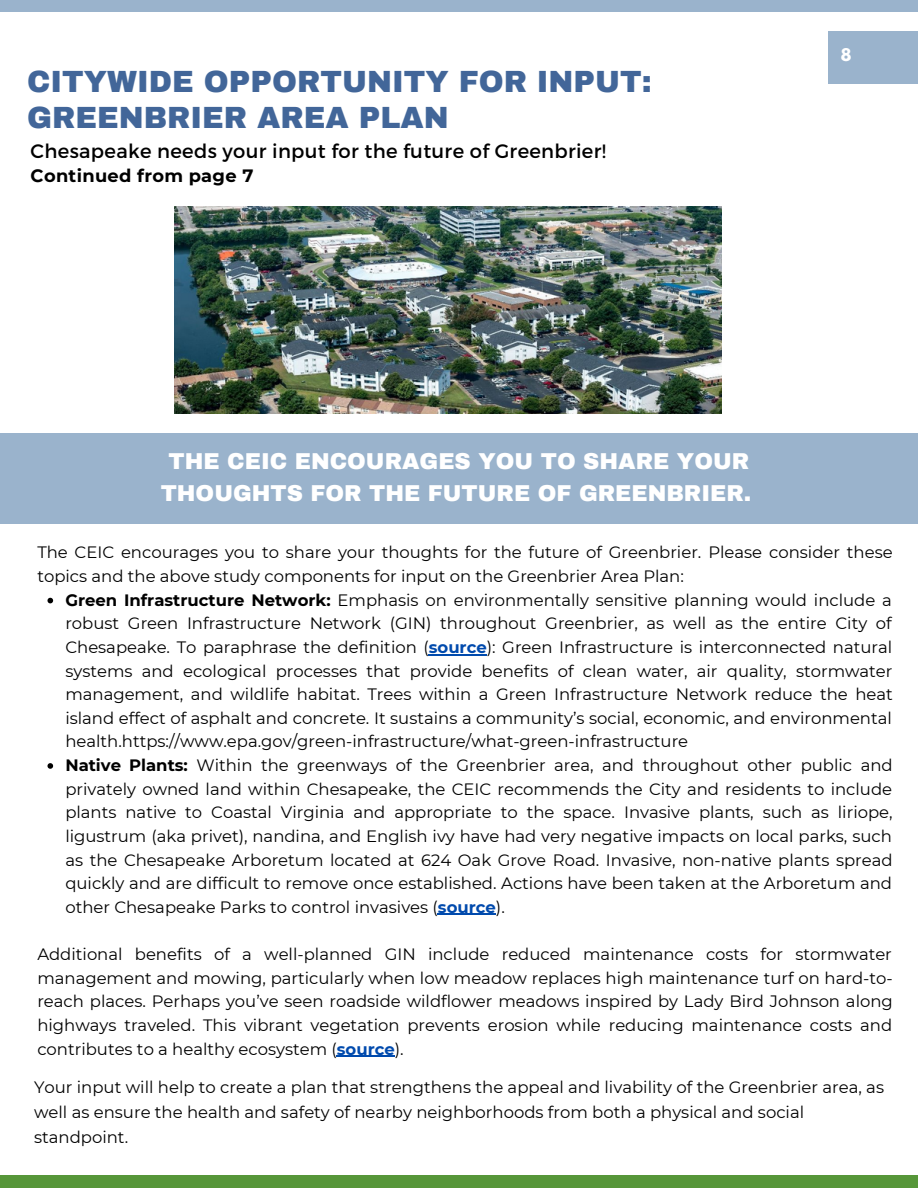
<style>
.page{position:relative;width:918px;height:1188px;background:#fff}
.page>*{position:absolute;margin:0;border:0;box-sizing:border-box;transform-origin:0 0}
.t1{font:900 30px/36px "Archivo";color:#426699}
.t2{font:900 22.5px/32.7px "Archivo";color:#fff;text-align:center}
.t3{font:19.5px "Montserrat";letter-spacing:.015em;color:#000}
.t4{font:700 17.85px "Montserrat";letter-spacing:.015em;color:#000}
.t5{font:16.5px/23.7px "Montserrat";color:#000;text-align:justify}
.t6{font:700 15.45px "League Spartan";color:#fff}
.s1{font-weight:700}
.s2{font-weight:700;color:#004aad}
</style>
<div class="page">
<div style="left:0;top:0;width:918px;height:12px;background:#9ab3cc"></div>
<div style="left:0;top:1175px;width:918px;height:13px;background:#569639"></div>
<div style="left:828px;top:32px;width:90px;height:52px;background:#9ab3cc"></div>
<img style="left:175px;top:206px;width:547px;height:208px">
<svg style="left:47px;top:598px;width:6px;height:5px"></svg>
<hr style="left:429px;top:654px;width:58px;height:1px;background:#004aad">
<svg style="left:47px;top:763px;width:6px;height:6px"></svg>
<hr style="left:438px;top:914px;width:58px;height:1px;background:#004aad">
<hr style="left:337px;top:1056px;width:58px;height:1px;background:#004aad">
<div style="left:0;top:433px;width:918px;height:91px;background:#9ab3cc"></div>
<p class="t1" style="left:27px;top:64px;width:626px">CITYWIDE OPPORTUNITY FOR INPUT:<br>GREENBRIER AREA PLAN</p>
<p class="t3" style="left:31px;top:139px;width:577px">Chesapeake needs your input for the future of Greenbrier!</p>
<p class="t4" style="left:31px;top:165px;width:224px">Continued from page 7</p>
<p class="t6" style="left:841px;top:47px;width:12px">8</p>
<p class="t2" style="left:161px;top:445px;width:592px">THE CEIC ENCOURAGES YOU TO SHARE YOUR<br>THOUGHTS FOR THE FUTURE OF GREENBRIER.</p>
<p class="t5" style="left:37px;top:541px;width:857px">The CEIC encourages you to share your thoughts for the future of Greenbrier. Please consider these topics and the above study components for input on the Greenbrier Area Plan:</p>
<p class="t5" style="left:65px;top:588px;width:829px"><span class="s1">Green Infrastructure Network:</span> Emphasis on environmentally sensitive planning would include a robust Green Infrastructure Network (GIN) throughout Greenbrier, as well as the entire City of Chesapeake. To paraphrase the definition (<span class="s2">source</span>): Green Infrastructure is interconnected natural systems and ecological processes that provide benefits of clean water, air quality, stormwater management, and wildlife habitat. Trees within a Green Infrastructure Network reduce the heat island effect of asphalt and concrete. It sustains a community’s social, economic, and environmental health.https://www.epa.gov/green-infrastructure/what-green-infrastructure</p>
<p class="t5" style="left:65px;top:753px;width:829px"><span class="s1">Native Plants:</span> Within the greenways of the Greenbrier area, and throughout other public and privately owned land within Chesapeake, the CEIC recommends the City and residents to include plants native to Coastal Virginia and appropriate to the space. Invasive plants, such as liriope, ligustrum (aka privet), nandina, and English ivy have had very negative impacts on local parks, such as the Chesapeake Arboretum located at 624 Oak Grove Road. Invasive, non-native plants spread quickly and are difficult to remove once established. Actions have been taken at the Arboretum and other Chesapeake Parks to control invasives (<span class="s2">source</span>).</p>
<p class="t5" style="left:37px;top:942px;width:857px">Additional benefits of a well-planned GIN include reduced maintenance costs for stormwater management and mowing, particularly when low meadow replaces high maintenance turf on hard-to&shy;reach places. Perhaps you’ve seen roadside wildflower meadows inspired by Lady Bird Johnson along highways traveled. This vibrant vegetation prevents erosion while reducing maintenance costs and contributes to a healthy ecosystem (<span class="s2">source</span>).</p>
<p class="t5" style="left:34px;top:1075px;width:852px;line-height:24.8px;text-align:left">Your input will help to create a plan that strengthens the appeal and livability of the Greenbrier area, as well as ensure the health and safety of nearby neighborhoods from both a physical and social standpoint.</p>
</div>
